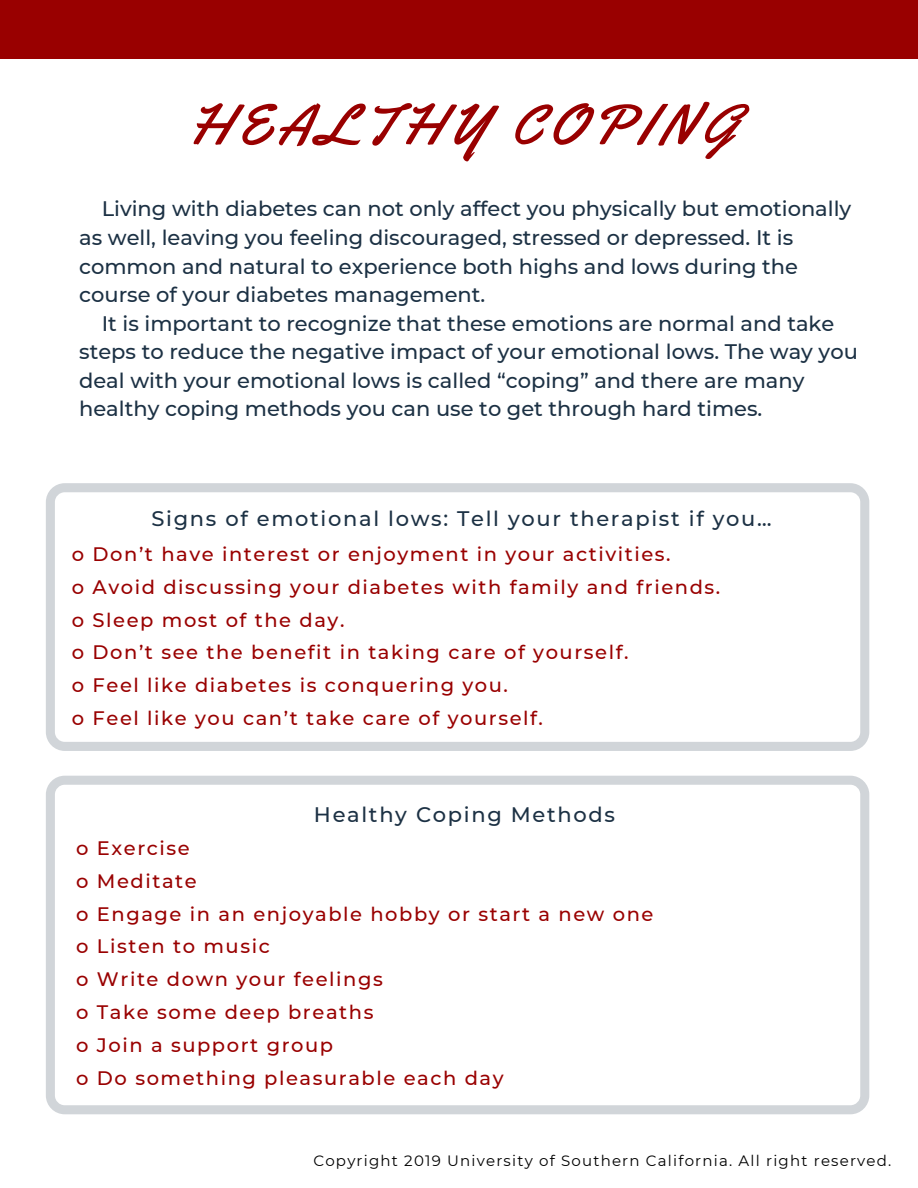
<style>
.page{position:relative;width:918px;height:1188px;background:#fff}
.page>*{position:absolute;margin:0;border:0;box-sizing:border-box;transform-origin:0 0}
.t1{font:57px "Yellowtail";letter-spacing:.1em;color:#900}
.t2{font:500 21px/28.7px "Montserrat";color:#1c3144}
.t3{font:500 21px "Montserrat";letter-spacing:.08em;color:#1c3144}
.t4{font:500 19.5px/32.8px "Montserrat";letter-spacing:.08em;color:#900}
.t5{font:15px "Montserrat";letter-spacing:.08em;color:#000}
</style>
<div class="page">
<div style="left:0;top:0;width:918px;height:58px;background:#900"></div>
<svg style="left:46px;top:483px;width:823px;height:268px"></svg>
<svg style="left:46px;top:776px;width:823px;height:338px"></svg>
<h1 class="t1" style="left:189px;top:89px;width:551px">HEALTHY COPING</h1>
<p class="t2" style="left:79px;top:195px;width:774px;text-indent:23px">Living with diabetes can not only affect you physically but emotionally as well, leaving you feeling discouraged, stressed or depressed. It is common and natural to experience both highs and lows during the course of your diabetes management.</p>
<p class="t2" style="left:79px;top:309px;width:780px;text-indent:23px">It is important to recognize that these emotions are normal and take steps to reduce the negative impact of your emotional lows. The way you deal with your emotional lows is called “coping” and there are many healthy coping methods you can use to get through hard times.</p>
<p class="t3" style="left:152px;top:506px;width:622px">Signs of emotional lows: Tell your therapist if you…</p>
<p class="t4" style="left:72px;top:538px;width:650px">o Don’t have interest or enjoyment in your activities.<br>o Avoid discussing your diabetes with family and friends. o Sleep most of the day.<br>o Don’t see the benefit in taking care of yourself.<br>o Feel like diabetes is conquering you.<br>o Feel like you can’t take care of yourself.</p>
<p class="t3" style="left:314px;top:801px;width:303px">Healthy Coping Methods</p>
<p class="t4" style="left:76px;top:832px;width:579px">o Exercise<br>o Meditate<br>o Engage in an enjoyable hobby or start a new one o Listen to music<br>o Write down your feelings<br>o Take some deep breaths<br>o Join a support group<br>o Do something pleasurable each day</p>
<p class="t5" style="left:313px;top:1151px;width:579px">Copyright 2019 University of Southern California. All right reserved.</p>
</div>
